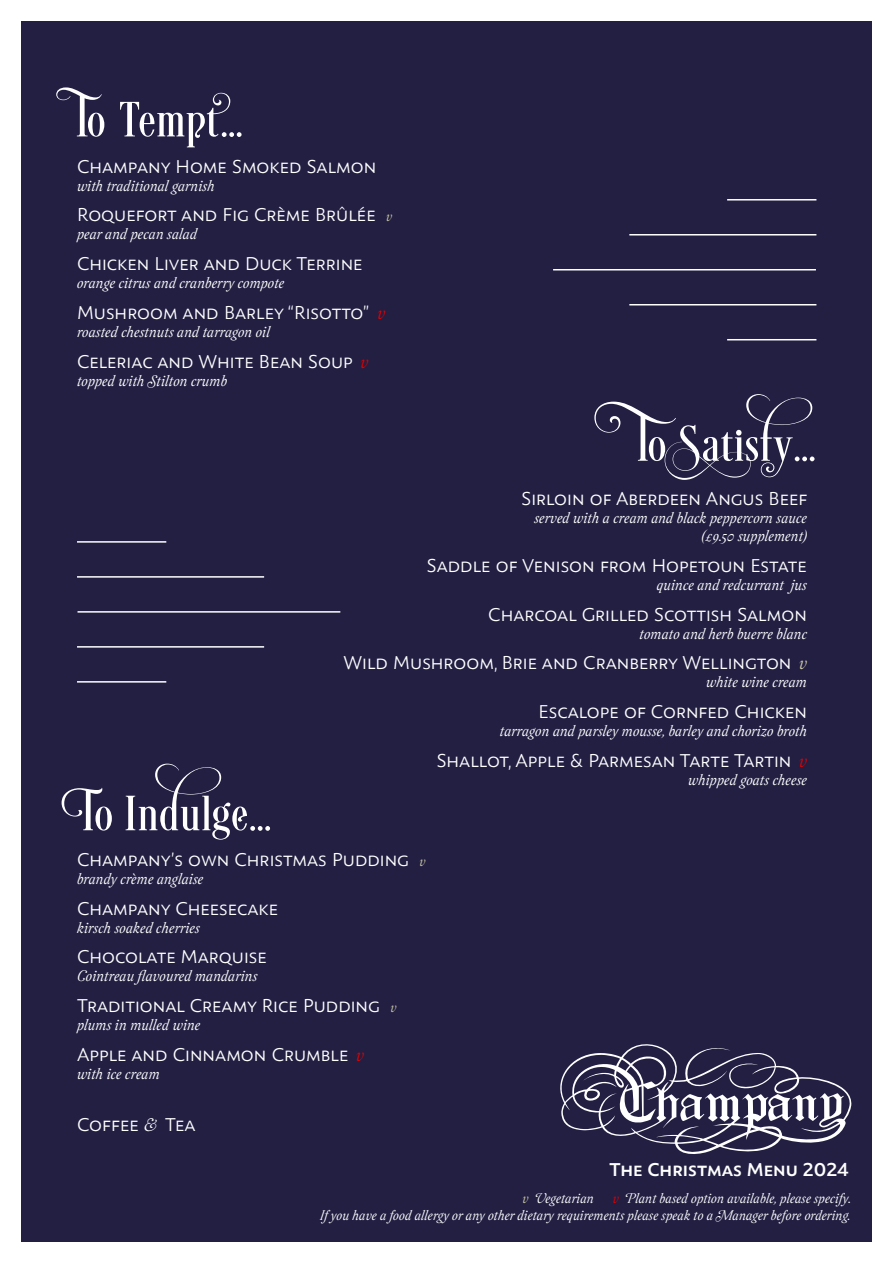
<style>
.page{position:relative;width:893px;height:1263px;background:#fff}
.page>*{position:absolute;margin:0;border:0;box-sizing:border-box;transform-origin:0 0}
.t1{font:51px "Desire PRO";letter-spacing:.05em;color:#fff}
.t2{font:19.5px "Assemblage Sans";color:#fff}
.t3{font:600 19.5px "Assemblage Sans";color:#fff}
.t4{font:italic 16.5px/18px "Assemblage";letter-spacing:.01em;color:#fff;text-align:right}
.t5{font:italic 15px/17px "Assemblage";letter-spacing:.01em;color:#fff;text-align:right}
.s1{font-family:"Assemblage";font-style:italic;font-size:15px;color:#cac7a4}
.s2{font-family:"Assemblage";font-style:italic;color:#df0000}
.s3{font-family:"Assemblage";font-style:italic;color:#cac7a4}
.s4{font-family:"Assemblage";font-style:italic}
.s5{color:#df0000}
.s6{color:#cac7a4}
</style>
<div class="page">
<div style="left:21px;top:21px;width:851px;height:1221px;background:#221f43"></div>
<svg style="left:560px;top:1044px;width:292px;height:110px"></svg>
<hr style="left:727px;top:199px;width:89px;height:1px;background:#fff">
<hr style="left:629px;top:234px;width:187px;height:1px;background:#fff">
<hr style="left:553px;top:269px;width:263px;height:1px;background:#fff">
<hr style="left:727px;top:339px;width:89px;height:1px;background:#fff">
<hr style="left:629px;top:304px;width:187px;height:1px;background:#fff">
<hr style="left:77px;top:681px;width:89px;height:2px;background:#fff">
<hr style="left:77px;top:646px;width:187px;height:2px;background:#fff">
<hr style="left:78px;top:611px;width:262px;height:2px;background:#fff">
<hr style="left:77px;top:541px;width:89px;height:2px;background:#fff">
<hr style="left:77px;top:576px;width:187px;height:2px;background:#fff">
<h1 class="t1" style="left:77px;top:89px;width:167px">To Tempt…</h1>
<p class="t2" style="left:77px;top:156px;width:301px">Champany Home Smoked Salmon</p>
<p class="t4" style="left:77px;top:177px;width:139px">with traditional garnish</p>
<p class="t2" style="left:77px;top:205px;width:317px">Roquefort and Fig Crème Brûlée <span class="s1">v</span></p>
<p class="t4" style="left:77px;top:226px;width:121px">pear and pecan salad</p>
<p class="t2" style="left:77px;top:253px;width:287px">Chicken Liver and Duck Terrine</p>
<p class="t4" style="left:77px;top:275px;width:209px">orange citrus and cranberry compote</p>
<p class="t2" style="left:77px;top:302px;width:310px">Mushroom and Barley “Risotto” <span class="s2">v</span></p>
<p class="t4" style="left:77px;top:323px;width:195px">roasted chestnuts and tarragon oil</p>
<p class="t2" style="left:77px;top:351px;width:293px">Celeriac and White Bean Soup <span class="s2">v</span></p>
<p class="t4" style="left:77px;top:372px;width:152px">topped with Stilton crumb</p>
<h1 class="t1" style="left:637px;top:413px;width:191px">To Satisfy…</h1>
<p class="t2" style="left:522px;top:488px;width:287px">Sirloin of Aberdeen Angus Beef</p>
<p class="t4" style="left:534px;top:509px;width:274px">served with a cream and black peppercorn sauce (£9.50 supplement)</p>
<p class="t2" style="left:427px;top:555px;width:382px">Saddle of Venison from Hopetoun Estate</p>
<p class="t4" style="left:657px;top:576px;width:152px">quince and redcurrant jus</p>
<p class="t2" style="left:488px;top:604px;width:320px">Charcoal Grilled Scottish Salmon</p>
<p class="t4" style="left:640px;top:625px;width:169px">tomato and herb buerre blanc</p>
<p class="t2" style="left:343px;top:652px;width:465px">Wild Mushroom, Brie and Cranberry Wellington <span class="s3">v</span></p>
<p class="t4" style="left:706px;top:674px;width:102px">white wine cream</p>
<p class="t2" style="left:539px;top:701px;width:270px">Escalope of Cornfed Chicken</p>
<p class="t4" style="left:500px;top:722px;width:309px">tarragon and parsley mousse, barley and chorizo broth</p>
<p class="t2" style="left:437px;top:750px;width:372px">Shallot, Apple &amp; Parmesan Tarte Tartin <span class="s2">v</span></p>
<p class="t4" style="left:688px;top:771px;width:120px">whipped goats cheese</p>
<h1 class="t1" style="left:63px;top:783px;width:209px">To Indulge…</h1>
<p class="t2" style="left:77px;top:849px;width:350px">Champany’s own Christmas Pudding <span class="s1">v</span></p>
<p class="t4" style="left:77px;top:870px;width:128px">brandy crème anglaise</p>
<p class="t2" style="left:77px;top:898px;width:203px">Champany Cheesecake</p>
<p class="t4" style="left:77px;top:919px;width:124px">kirsch soaked cherries</p>
<p class="t2" style="left:77px;top:947px;width:191px">Chocolate Marquise</p>
<p class="t4" style="left:77px;top:968px;width:182px">Cointreau flavoured mandarins</p>
<p class="t2" style="left:77px;top:995px;width:321px">Traditional Creamy Rice Pudding <span class="s1">v</span></p>
<p class="t4" style="left:77px;top:1017px;width:125px">plums in mulled wine</p>
<p class="t2" style="left:77px;top:1044px;width:288px">Apple and Cinnamon Crumble <span class="s2">v</span></p>
<p class="t4" style="left:77px;top:1065px;width:84px">with ice cream</p>
<p class="t2" style="left:77px;top:1114px;width:120px">Coffee <span class="s4">&amp;</span> Tea</p>
<p class="t3" style="left:610px;top:1158px;width:241px">The Christmas Menu 2024</p>
<p class="t5" style="left:320px;top:1191px;width:532px"><span class="s5">v</span> Plant based option available, please specify.<br>If you have a food allergy or any other dietary requirements please speak to a Manager before ordering.</p>
<p class="t5" style="left:522px;top:1191px;width:73px"><span class="s6">v</span> Vegetarian</p>
</div>
